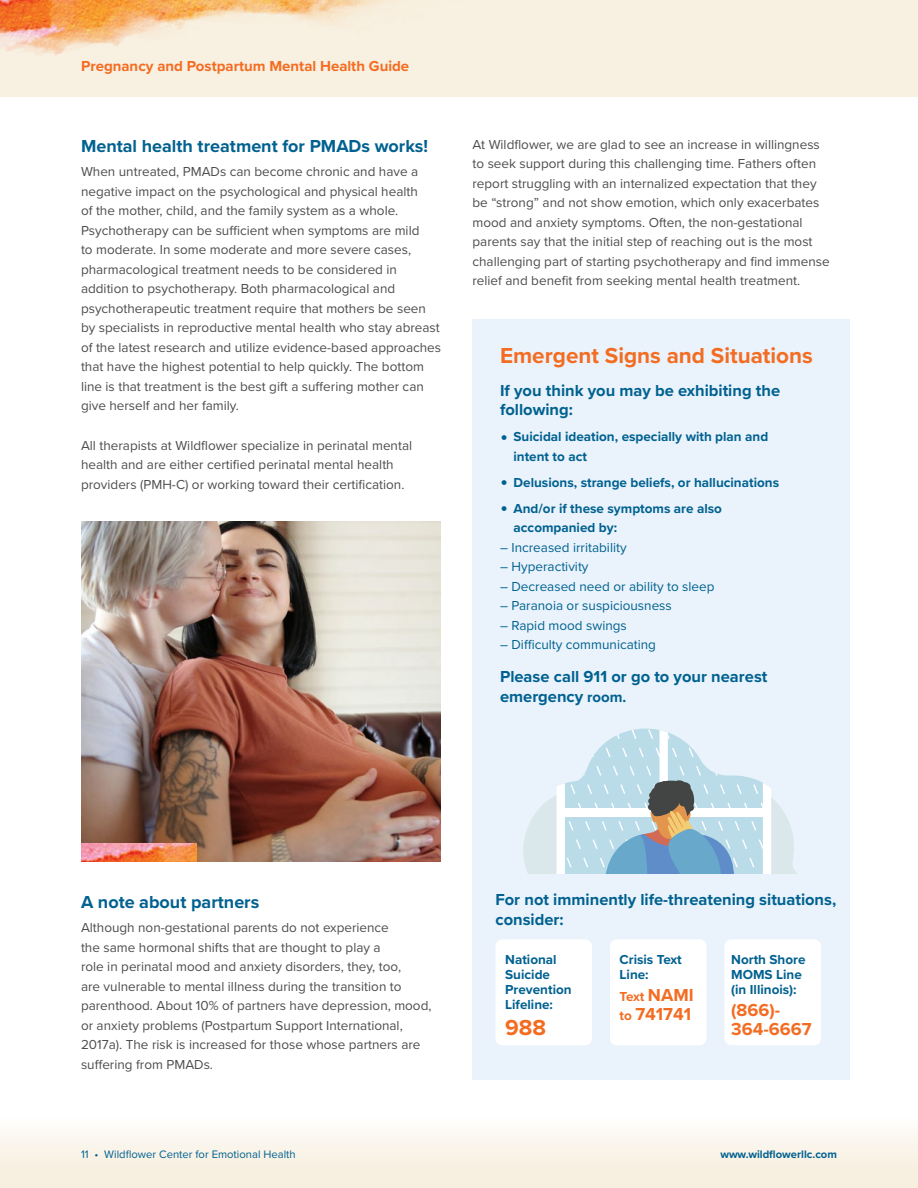
<style>
.page{position:relative;width:918px;height:1188px;background:#fff}
.page>*{position:absolute;margin:0;border:0;box-sizing:border-box;transform-origin:0 0}
.t1{font:700 22.5px "Proxima Nova";color:#f36c21}
.t2{font:700 18px "Proxima Nova";color:#006190}
.t3{font:700 18px/19.5px "Proxima Nova";color:#f36c21}
.t4{font:700 16.5px/19.5px "Proxima Nova";color:#006190}
.t5{font:700 15px "Proxima Nova";color:#f36c21}
.t6{font:13.5px/19.5px "Proxima Nova";color:#4d4d4f}
.t7{font:700 13.5px/15px "Proxima Nova";color:#006190}
.t8{font:13.5px "Proxima Nova";color:#006190}
.t9{font:700 13.5px "Proxima Nova";color:#f36c21}
.t10{font:11.25px "Proxima Nova";color:#006190}
.t11{font:700 11.25px "Proxima Nova";color:#006190}
.s1{font-weight:400;font-size:22.5px}
.s2{font-size:15px}
.s3{font-size:18px}
.s4{font-size:13.5px}
</style>
<div class="page">
<div style="left:0;top:0;width:918px;height:97px;background:#f8f0e1"></div>
<img style="left:0;top:0;width:384px;height:55px">
<div style="left:0;top:1119px;width:918px;height:69px;background:linear-gradient(to bottom,#fefcf9,#f5eddb)"></div>
<img style="left:81px;top:522px;width:360px;height:340px">
<img style="left:81px;top:843px;width:116px;height:19px">
<div style="left:472px;top:319px;width:378px;height:761px;background:#eaf3fb"></div>
<div style="left:495px;top:939px;width:97px;height:106px;background:#fff;border-radius:7px"></div>
<div style="left:610px;top:939px;width:97px;height:106px;background:#fff;border-radius:7px"></div>
<div style="left:724px;top:939px;width:97px;height:106px;background:#fff;border-radius:7px"></div>
<svg style="left:523px;top:796px;width:275px;height:78px;fill:#dbe8eb"></svg>
<svg style="left:557px;top:729px;width:214px;height:145px"></svg>
<div style="left:677px;top:782px;width:14px;height:10px;background:#434444;border-radius:50%"></div>
<div style="left:672px;top:780px;width:14px;height:10px;background:#434444;border-radius:50%"></div>
<svg style="left:654px;top:782px;width:14px;height:10px"></svg>
<div style="left:658px;top:781px;width:14px;height:10px;background:#434444;border-radius:50%"></div>
<div style="left:651px;top:787px;width:14px;height:10px;background:#434444;border-radius:50%"></div>
<p class="t5" style="left:81px;top:55px;width:330px">Pregnancy and Postpartum Mental Health Guide</p>
<h2 class="t2" style="left:81px;top:133px;width:349px">Mental health treatment for PMADs works!</h2>
<p class="t6" style="left:81px;top:161px;width:362px">When untreated, PMADs can become chronic and have a negative impact on the psychological and physical health<br>of the mother, child, and the family system as a whole.<br>Psychotherapy can be sufficient when symptoms are mild<br>to moderate. In some moderate and more severe cases, pharmacological treatment needs to be considered in addition to psychotherapy. Both pharmacological and psychotherapeutic treatment require that mothers be seen by specialists in reproductive mental health who stay abreast of the latest research and utilize evidence-based approaches that have the highest potential to help quickly. The bottom line is that treatment is the best gift a suffering mother can give herself and her family.</p>
<p class="t6" style="left:81px;top:435px;width:333px">All therapists at Wildflower specialize in perinatal mental health and are either certified perinatal mental health providers (PMH-C) or working toward their certification.</p>
<p class="t6" style="left:472px;top:134px;width:359px">At Wildflower, we are glad to see an increase in willingness to seek support during this challenging time. Fathers often report struggling with an internalized expectation that they be “strong” and not show emotion, which only exacerbates mood and anxiety symptoms. Often, the non-gestational parents say that the initial step of reaching out is the most challenging part of starting psychotherapy and find immense relief and benefit from seeking mental health treatment.</p>
<h1 class="t1" style="left:500px;top:338px;width:314px">Emergent Signs and Situations</h1>
<p class="t4" style="left:500px;top:380px;width:282px">If you think you may be exhibiting the following:</p>
<p class="t7" style="left:514px;top:427px;width:256px;line-height:19.5px;text-indent:-13px"><span class="s1">•</span> Suicidal ideation, especially with plan and intent to act</p>
<p class="t7" style="left:500px;top:475px;width:281px"><span class="s1">•</span> Delusions, strange beliefs, or hallucinations</p>
<p class="t7" style="left:514px;top:498px;width:210px;line-height:19.5px;text-indent:-13px"><span class="s1">•</span> And/or if these symptoms are also accompanied by:</p>
<p class="t8" style="left:500px;top:537px;width:128px">– Increased irritability</p>
<p class="t8" style="left:500px;top:557px;width:90px">– Hyperactivity</p>
<p class="t8" style="left:500px;top:576px;width:216px">– Decreased need or ability to sleep</p>
<p class="t8" style="left:500px;top:596px;width:173px">– Paranoia or suspiciousness</p>
<p class="t8" style="left:500px;top:615px;width:128px">– Rapid mood swings</p>
<p class="t8" style="left:500px;top:635px;width:158px">– Difficulty communicating</p>
<p class="t4" style="left:500px;top:667px;width:269px">Please call 911 or go to your nearest emergency <span class="s2">room.</span></p>
<h2 class="t2" style="left:81px;top:889px;width:180px">A note about partners</h2>
<p class="t6" style="left:81px;top:917px;width:352px">Although non-gestational parents do not experience<br>the same hormonal shifts that are thought to play a<br>role in perinatal mood and anxiety disorders, they, too,<br>are vulnerable to mental illness during the transition to parenthood. About 10% of partners have depression, mood, or anxiety problems (Postpartum Support International, 2017a). The risk is increased for those whose partners are suffering from PMADs.</p>
<p class="t4" style="left:495px;top:889px;width:342px">For not imminently life-threatening situations, consider:</p>
<p class="t7" style="left:505px;top:952px;width:68px">National<br>Suicide<br>Prevention<br>Lifeline:</p>
<h1 class="t1" style="left:505px;top:1010px;width:42px">988</h1>
<p class="t7" style="left:620px;top:952px;width:64px">Crisis Text<br>Line:</p>
<p class="t9" style="left:620px;top:986px;width:76px">Text <span class="s3">NAMI</span></p>
<h2 class="t3" style="left:620px;top:1004px;width:73px"><span class="s4">to</span> 741741</h2>
<p class="t7" style="left:731px;top:952px;width:76px">North Shore<br>MOMS Line (in Illinois):</p>
<h2 class="t3" style="left:731px;top:1000px;width:82px">(866)-<br>364-6667</h2>
<p class="t10" style="left:81px;top:1146px;width:216px">11 • Wildflower Center for Emotional Health</p>
<p class="t11" style="left:720px;top:1146px;width:118px">www.wildflowerllc.com</p>
</div>
